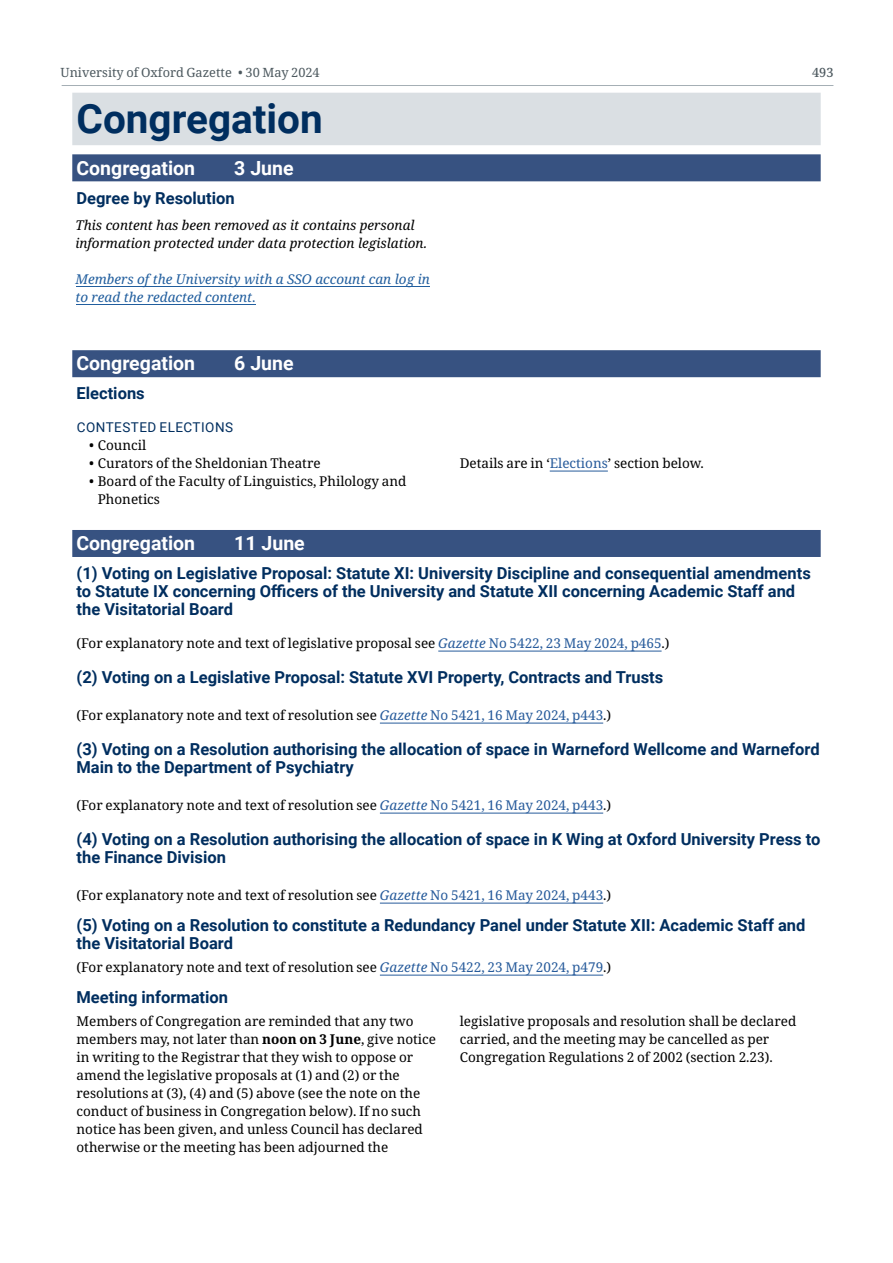
<style>
.page{position:relative;width:893px;height:1263px;background:#fff}
.page>*{position:absolute;margin:0;border:0;box-sizing:border-box;transform-origin:0 0}
.H1_Big_Head{font:700 40.5px "Roboto";color:#002e5f}
.H2_Subject_head{font:700 19.5px "Roboto";color:#fff}
.H3_Bold_Head{font:700 16.5px/18px "Roboto";color:#002e5f}
.G_Body_text{font:700 16.5px "Roboto";color:#002e5f}
.H3_Bold_Head_non-ToC{font:700 16.5px "Roboto";color:#002e5f}
.G_Body_text-2{font:13.5px/18px "Noto Serif";color:#000}
.t1{font:italic 13.5px/18px "Noto Serif";color:#000}
.Content_Text_bullets{font:13.5px/18px "Noto Serif";color:#000}
.t2{font:italic 13.5px/18px "Noto Serif";color:#215e9e}
.H4_Caps_head{font:13.5px "Roboto";letter-spacing:.035em;color:#002e5f}
.t3{font:12.75px "Noto Serif";color:#4d595f}
.t4{font:500 12.75px "Noto Serif";color:#4d595f}
.s1{font-style:normal}
.s2{color:#275b9b}
.s3{font-style:italic;color:#275b9b}
.s4{font-weight:700}
</style>
<div class="page">
<hr style="left:62px;top:85px;width:771px;height:1px;background:#a5afb5">
<div style="left:72px;top:93px;width:749px;height:52px;background:#dadfe3"></div>
<div style="left:72px;top:154px;width:749px;height:27px;background:#375281"></div>
<div style="left:72px;top:350px;width:749px;height:27px;background:#375281"></div>
<hr style="left:550px;top:471px;width:58px;height:1px;background:#275b9b">
<div style="left:72px;top:530px;width:749px;height:27px;background:#375281"></div>
<hr style="left:438px;top:651px;width:224px;height:1px;background:#275b9b">
<hr style="left:380px;top:723px;width:223px;height:1px;background:#275b9b">
<hr style="left:380px;top:813px;width:223px;height:1px;background:#275b9b">
<hr style="left:380px;top:903px;width:223px;height:1px;background:#275b9b">
<hr style="left:380px;top:975px;width:223px;height:1px;background:#275b9b">
<hr style="left:76px;top:304px;width:179px;height:1px;background:#215e9e">
<hr style="left:76px;top:286px;width:354px;height:1px;background:#215e9e">
<p class="t3" style="left:61px;top:64px;width:261px">University of Oxford Gazette • 30 May 2024</p>
<p class="t4" style="left:812px;top:64px;width:23px">493</p>
<h1 class="H1_Big_Head" style="left:77px;top:90px;width:248px">Congregation</h1>
<h2 class="H2_Subject_head" style="left:77px;top:154px;width:120px">Congregation</h2>
<h2 class="H2_Subject_head" style="left:234px;top:154px;width:61px">3 June</h2>
<p class="G_Body_text" style="left:77px;top:186px;width:160px">Degree by Resolution</p>
<p class="t1" style="left:75px;top:216px;width:353px">This content has been removed as it contains personal information protected under data protection legislation.</p>
<p class="t2" style="left:75px;top:270px;width:356px">Members of the University with a SSO account can log in to read the redacted content<span class="s1">.</span></p>
<h2 class="H2_Subject_head" style="left:77px;top:350px;width:120px">Congregation</h2>
<h2 class="H2_Subject_head" style="left:234px;top:350px;width:61px">6 June</h2>
<h3 class="H3_Bold_Head" style="left:77px;top:384px;width:70px">Elections</h3>
<h4 class="H4_Caps_head" style="left:77px;top:418px;width:158px">CONTESTED ELECTIONS</h4>
<p class="Content_Text_bullets" style="left:89px;top:437px;width:59px">• Council</p>
<p class="Content_Text_bullets" style="left:89px;top:455px;width:233px">• Curators of the Sheldonian Theatre</p>
<p class="Content_Text_bullets" style="left:98px;top:473px;width:310px;text-indent:-9px">• Board of the Faculty of Linguistics, Philology and<br>Phonetics</p>
<p class="G_Body_text-2" style="left:460px;top:455px;width:246px">Details are in ‘<span class="s2">Elections</span>’ section below.</p>
<h2 class="H2_Subject_head" style="left:77px;top:530px;width:120px">Congregation</h2>
<h2 class="H2_Subject_head" style="left:234px;top:530px;width:72px">11 June</h2>
<h3 class="H3_Bold_Head" style="left:77px;top:564px;width:736px">(1) Voting on Legislative Proposal: Statute XI: University Discipline and consequential amendments to Statute IX concerning Officers of the University and Statute XII concerning Academic Staff and the Visitatorial Board</h3>
<p class="G_Body_text-2" style="left:77px;top:635px;width:595px">(For explanatory note and text of legislative proposal see <span class="s3">Gazette</span> <span class="s2">No 5422, 23 May 2024, p465</span>.)</p>
<h3 class="H3_Bold_Head" style="left:77px;top:667px;width:588px">(2) Voting on a Legislative Proposal: Statute XVI Property, Contracts and Trusts</h3>
<p class="G_Body_text-2" style="left:77px;top:707px;width:536px">(For explanatory note and text of resolution see <span class="s3">Gazette</span> <span class="s2">No 5421, 16 May 2024, p443</span>.)</p>
<h3 class="H3_Bold_Head" style="left:77px;top:739px;width:745px">(3) Voting on a Resolution authorising the allocation of space in Warneford Wellcome and Warneford<br>Main to the Department of Psychiatry</h3>
<p class="G_Body_text-2" style="left:77px;top:797px;width:536px">(For explanatory note and text of resolution see <span class="s3">Gazette</span> <span class="s2">No 5421, 16 May 2024, p443</span>.)</p>
<h3 class="H3_Bold_Head" style="left:77px;top:829px;width:745px">(4) Voting on a Resolution authorising the allocation of space in K Wing at Oxford University Press to the Finance Division</h3>
<p class="G_Body_text-2" style="left:77px;top:887px;width:536px">(For explanatory note and text of resolution see <span class="s3">Gazette</span> <span class="s2">No 5421, 16 May 2024, p443</span>.)</p>
<h3 class="H3_Bold_Head" style="left:77px;top:915px;width:730px">(5) Voting on a Resolution to constitute a Redundancy Panel under Statute XII: Academic Staff and the Visitatorial Board</h3>
<p class="G_Body_text-2" style="left:77px;top:959px;width:536px">(For explanatory note and text of resolution see <span class="s3">Gazette</span> <span class="s2">No 5422, 23 May 2024, p479</span>.)</p>
<h3 class="H3_Bold_Head_non-ToC" style="left:77px;top:985px;width:153px">Meeting information</h3>
<p class="G_Body_text-2" style="left:77px;top:1013px;width:361px">Members of Congregation are reminded that any two members may, not later than <span class="s4">noon on 3 June</span>, give notice in writing to the Registrar that they wish to oppose or amend the legislative proposals at (1) and (2) or the resolutions at (3), (4) and (5) above (see the note on the conduct of business in Congregation below). If no such notice has been given, and unless Council has declared otherwise or the meeting has been adjourned the</p>
<p class="G_Body_text-2" style="left:460px;top:1013px;width:338px">legislative proposals and resolution shall be declared carried, and the meeting may be cancelled as per<br>Congregation Regulations 2 of 2002 (section 2.23).</p>
</div>
